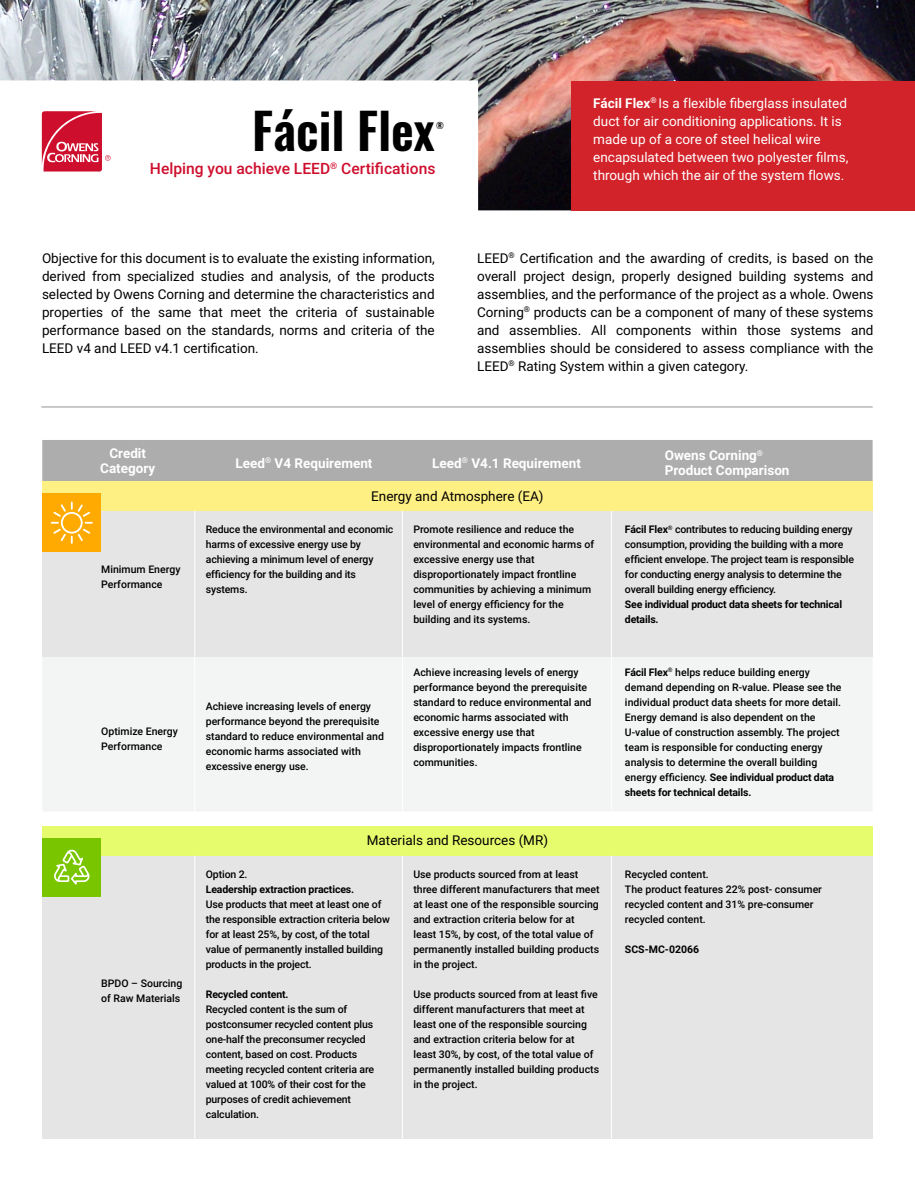
<style>
.page{position:relative;width:915px;height:1191px;background:#fff}
.page>*{position:absolute;margin:0;border:0;box-sizing:border-box;transform-origin:0 0}
.t1{font:600 49.5px "Oswald";color:#000}
.t2{font:500 15.6px "Roboto";color:#ce0e2d}
.t3{font:13.5px/18px "Roboto";color:#000;text-align:justify}
.t4{font:13.5px/18px "Roboto";color:#fff}
.t5{font:700 13.5px/15px "Roboto";color:#fff;text-align:center}
.t6{font:500 10.5px/15px "Roboto";color:#000}
.t7{font:700 10.5px/15px "Roboto";letter-spacing:-.015em;color:#000}
.t8{font:600 8.7px "Oswald";color:#000}
.s1{font-weight:700}
</style>
<div class="page">
<hr style="left:41px;top:406px;width:831px;height:1px;background:#939598">
<img style="left:0;top:0;width:914px;height:210px">
<div style="left:571px;top:81px;width:343px;height:129px;background:#d2232a"></div>
<svg style="left:42px;top:111px;width:69px;height:61px"></svg>
<div style="left:42px;top:656px;width:830px;height:155px;background:#f3f4f4"></div>
<div style="left:42px;top:511px;width:830px;height:145px;background:#e5e5e5"></div>
<hr style="left:194px;top:511px;width:1px;height:300px;background:#fff">
<hr style="left:402px;top:511px;width:1px;height:300px;background:#fff">
<hr style="left:610px;top:511px;width:1px;height:300px;background:#fff">
<div style="left:42px;top:440px;width:830px;height:42px;background:#adadad"></div>
<div style="left:42px;top:482px;width:830px;height:29px;background:#fff083"></div>
<div style="left:42px;top:493px;width:59px;height:59px;background:#fa0"></div>
<svg style="left:51px;top:502px;width:42px;height:42px"></svg>
<div style="left:42px;top:855px;width:830px;height:283px;background:#e5e5e5"></div>
<div style="left:42px;top:826px;width:830px;height:29px;background:#e7fc6d"></div>
<hr style="left:194px;top:855px;width:1px;height:284px;background:#fff">
<hr style="left:402px;top:855px;width:1px;height:284px;background:#fff">
<hr style="left:610px;top:855px;width:1px;height:284px;background:#fff">
<div style="left:42px;top:837px;width:59px;height:59px;background:#79c600"></div>
<svg style="left:54px;top:849px;width:36px;height:35px"></svg>
<h1 class="t1" style="left:252px;top:96px;width:184px">Fácil Flex</h1>
<p class="t8" style="left:436px;top:119px;width:9px">®</p>
<h2 class="t2" style="left:150px;top:157px;width:287px">Helping you achieve LEED<sup>®</sup> Certifications</h2>
<p class="t4" style="left:593px;top:93px;width:256px"><span class="s1">Fácil Flex</span><sup>®</sup> Is a flexible fiberglass insulated duct for air conditioning applications. It is made up of a core of steel helical wire encapsulated between two polyester films, through which the air of the system flows.</p>
<p class="t3" style="left:42px;top:248px;width:394px">Objective for this document is to evaluate the existing information, derived from specialized studies and analysis, of the products selected by Owens Corning and determine the characteristics and properties of the same that meet the criteria of sustainable performance based on the standards, norms and criteria of the LEED v4 and LEED v4.1 certification.</p>
<p class="t3" style="left:477px;top:248px;width:398px">LEED<sup>®</sup> Certification and the awarding of credits, is based on the overall project design, properly designed building systems and assemblies, and the performance of the project as a whole. Owens Corning<sup>®</sup> products can be a component of many of these systems and assemblies. All components within those systems and assemblies should be considered to assess compliance with the LEED<sup>®</sup> Rating System within a given category.</p>
<p class="t5" style="left:100px;top:445px;width:57px">Credit<br>Category</p>
<p class="t5" style="left:235px;top:455px;width:138px">Leed<sup>®</sup> V4 Requirement</p>
<p class="t5" style="left:432px;top:455px;width:150px">Leed<sup>®</sup> V4.1 Requirement</p>
<p class="t5" style="left:664px;top:447px;width:126px;text-align:left">Owens Corning<sup>®<br></sup>Product Comparison</p>
<p class="t3" style="left:371px;top:486px;width:174px">Energy and Atmosphere (EA)</p>
<p class="t6" style="left:101px;top:561px;width:81px">Minimum Energy<br>Performance</p>
<p class="t6" style="left:101px;top:723px;width:78px">Optimize Energy<br>Performance</p>
<p class="t6" style="left:101px;top:975px;width:83px">BPDO – Sourcing of Raw Materials</p>
<p class="t6" style="left:206px;top:522px;width:189px">Reduce the environmental and economic harms of excessive energy use by achieving a minimum level of energy efficiency for the building and its systems.</p>
<p class="t6" style="left:413px;top:522px;width:182px">Promote resilience and reduce the environmental and economic harms of excessive energy use that disproportionately impact frontline communities by achieving a minimum level of energy efficiency for the building and its systems.</p>
<p class="t6" style="left:624px;top:522px;width:230px"><span class="s1">Fácil Flex</span><sup>®</sup> contributes to reducing building energy consumption, providing the building with a more efficient envelope. The project team is responsible for conducting energy analysis to determine the overall building energy efficiency.</p>
<p class="t7" style="left:624px;top:597px;width:218px">See individual product data sheets for technical details.</p>
<p class="t6" style="left:206px;top:698px;width:180px">Achieve increasing levels of energy performance beyond the prerequisite standard to reduce environmental and economic harms associated with excessive energy use.</p>
<p class="t6" style="left:413px;top:664px;width:180px">Achieve increasing levels of energy performance beyond the prerequisite standard to reduce environmental and economic harms associated with excessive energy use that disproportionately impacts frontline communities.</p>
<p class="t3" style="left:366px;top:831px;width:183px">Materials and Resources (MR)</p>
<p class="t6" style="left:206px;top:866px;width:43px">Option 2.</p>
<p class="t7" style="left:206px;top:881px;width:150px">Leadership extraction practices.</p>
<p class="t6" style="left:206px;top:896px;width:186px">Use products that meet at least one of the responsible extraction criteria below for at least 25%, by cost, of the total value of permanently installed building products in the project.</p>
<p class="t7" style="left:206px;top:986px;width:84px">Recycled content.</p>
<p class="t6" style="left:206px;top:1001px;width:170px">Recycled content is the sum of postconsumer recycled content plus one-half the preconsumer recycled content, based on cost. Products meeting recycled content criteria are valued at 100% of their cost for the purposes of credit achievement calculation.</p>
<p class="t6" style="left:413px;top:866px;width:188px">Use products sourced from at least three different manufacturers that meet at least one of the responsible sourcing and extraction criteria below for at least 15%, by cost, of the total value of permanently installed building products in the project.</p>
<p class="t6" style="left:413px;top:986px;width:187px">Use products sourced from at least five different manufacturers that meet at least one of the responsible sourcing and extraction criteria below for at least 30%, by cost, of the total value of permanently installed building products in the project.</p>
<p class="t6" style="left:624px;top:664px;width:218px"><span class="s1">Fácil Flex</span><sup>®</sup> helps reduce building energy demand depending on R-value. Please see the individual product data sheets for more detail.<br>Energy demand is also dependent on the U-value of construction assembly. The project team is responsible for conducting energy analysis to determine the overall building energy efficiency. <span class="s1">See individual product data sheets for technical details.</span></p>
<p class="t6" style="left:624px;top:866px;width:198px">Recycled content.<br>The product features 22% post- consumer recycled content and 31% pre-consumer recycled content.</p>
<p class="t7" style="left:624px;top:941px;width:76px">SCS-MC-02066</p>
</div>
